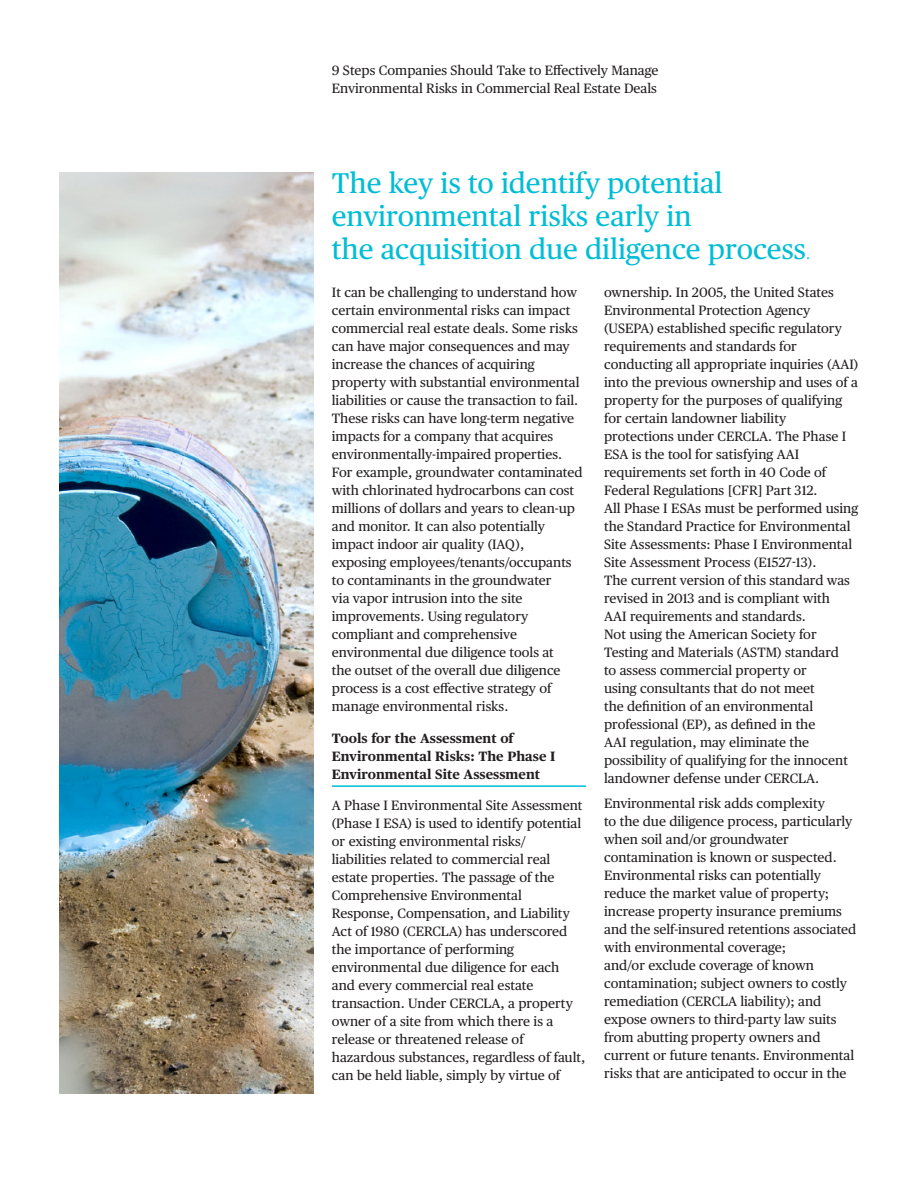
<style>
.page{position:relative;width:918px;height:1188px;background:#fff}
.page>*{position:absolute;margin:0;border:0;box-sizing:border-box;transform-origin:0 0}
.BODY{font:28.5px/33px "Publico Text";color:#00bdd5}
.BODY-2{font:13.5px/18px "Publico Text";color:#231f20}
.SUBHEAD_RULE{font:700 13.5px/18px "Publico Text";color:#231f20}
.s1{font-size:13.5px}
</style>
<div class="page">
<hr style="left:332px;top:785px;width:254px;height:2px;background:#00bdd5">
<img style="left:60px;top:173px;width:254px;height:921px">
<p class="BODY-2" style="left:332px;top:61px;width:328px">9 Steps Companies Should Take to Effectively Manage<br>Environmental Risks in Commercial Real Estate Deals</p>
<p class="BODY" style="left:332px;top:165px;width:480px">The key is to identify potential environmental risks early in<br>the acquisition due diligence process<span class="s1">.</span></p>
<p class="BODY-2" style="left:332px;top:283px;width:252px">It can be challenging to understand how certain environmental risks can impact commercial real estate deals. Some risks can have major consequences and may increase the chances of acquiring property with substantial environmental liabilities or cause the transaction to fail.<br>These risks can have long-term negative impacts for a company that acquires environmentally-impaired properties.<br>For example, groundwater contaminated with chlorinated hydrocarbons can cost millions of dollars and years to clean-up and monitor. It can also potentially impact indoor air quality (IAQ),<br>exposing employees/tenants/occupants to contaminants in the groundwater<br>via vapor intrusion into the site improvements. Using regulatory compliant and comprehensive environmental due diligence tools at<br>the outset of the overall due diligence process is a cost effective strategy of manage environmental risks.</p>
<p class="SUBHEAD_RULE" style="left:332px;top:728px;width:225px">Tools for the Assessment of<br>Environmental Risks: The Phase I<br>Environmental Site Assessment</p>
<p class="BODY-2" style="left:332px;top:796px;width:255px">A Phase I Environmental Site Assessment (Phase I ESA) is used to identify potential or existing environmental risks/<br>liabilities related to commercial real estate properties. The passage of the Comprehensive Environmental Response, Compensation, and Liability Act of 1980 (CERCLA) has underscored the importance of performing environmental due diligence for each and every commercial real estate transaction. Under CERCLA, a property owner of a site from which there is a release or threatened release of hazardous substances, regardless of fault, can be held liable, simply by virtue of</p>
<p class="BODY-2" style="left:604px;top:283px;width:256px">ownership. In 2005, the United States Environmental Protection Agency (USEPA) established specific regulatory requirements and standards for conducting all appropriate inquiries (AAI) into the previous ownership and uses of a property for the purposes of qualifying for certain landowner liability protections under CERCLA. The Phase I ESA is the tool for satisfying AAI requirements set forth in 40 Code of Federal Regulations [CFR] Part 312.<br>All Phase I ESAs must be performed using the Standard Practice for Environmental Site Assessments: Phase I Environmental Site Assessment Process (E1527-13).<br>The current version of this standard was revised in 2013 and is compliant with<br>AAI requirements and standards.<br>Not using the American Society for Testing and Materials (ASTM) standard<br>to assess commercial property or<br>using consultants that do not meet<br>the definition of an environmental professional (EP), as defined in the<br>AAI regulation, may eliminate the possibility of qualifying for the innocent landowner defense under CERCLA.</p>
<p class="BODY-2" style="left:604px;top:793px;width:254px">Environmental risk adds complexity<br>to the due diligence process, particularly when soil and/or groundwater contamination is known or suspected.<br>Environmental risks can potentially reduce the market value of property; increase property insurance premiums and the self-insured retentions associated with environmental coverage;<br>and/or exclude coverage of known contamination; subject owners to costly remediation (CERCLA liability); and expose owners to third-party law suits from abutting property owners and current or future tenants. Environmental risks that are anticipated to occur in the</p>
</div>
